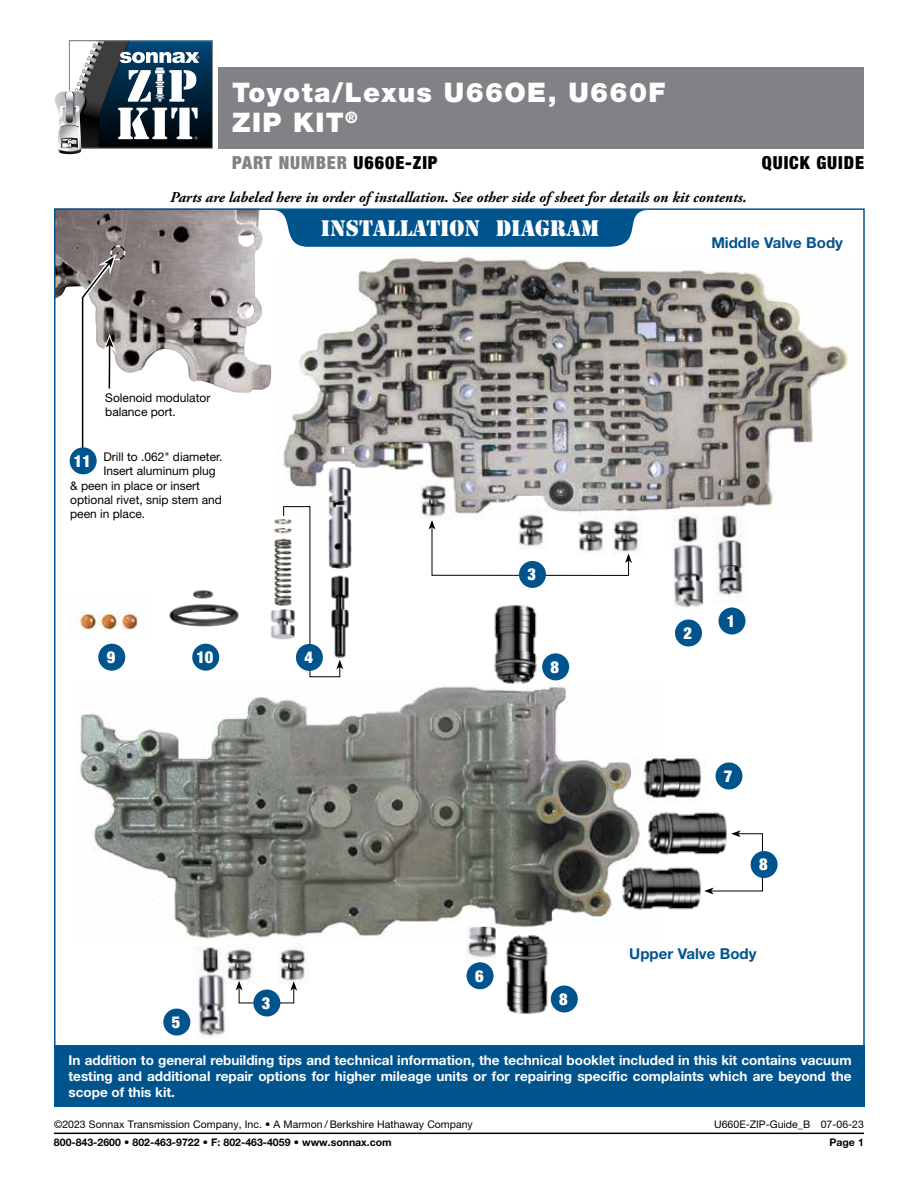
<style>
.page{position:relative;width:918px;height:1188px;background:#fff}
.page>*{position:absolute;margin:0;border:0;box-sizing:border-box;transform-origin:0 0}
.t1{font:900 27px/30px "Helvetica Neue LT Std";letter-spacing:.05em;color:#fff}
.t2{font:21px "Stencil Std";color:#fff}
.t3{font:900 condensed 18px "Helvetica Neue LT Std";letter-spacing:.05em;color:#808285}
.t4{font:900 condensed 18px "Helvetica Neue LT Std";letter-spacing:.05em;color:#000}
.t5{font:900 condensed 16.5px "Helvetica Neue LT Std";color:#fff}
.t6{font:italic 700 15px "Adobe Garamond Pro";color:#000}
.t7{font:700 15px "Helvetica Neue LT Std";color:#00548e}
.t8{font:700 13.5px/16.2px "Helvetica Neue LT Std";color:#fff;text-align:justify}
.t9{font:12px/14.4px "Helvetica Neue LT Std";color:#000}
.t10{font:10.5px "Helvetica Neue LT Std";color:#000}
.t11{font:700 10.5px "Helvetica Neue LT Std";color:#000}
.s1{color:#000}
.s2{font-weight:900;font-stretch:condensed;font-size:16.5px;color:#fff}
</style>
<div class="page">
<div style="left:219px;top:67px;width:645px;height:81px;background:#808285"></div>
<div style="left:718px;top:608px;width:27px;height:26px;background:#00548e;border-radius:50%"></div>
<div style="left:675px;top:620px;width:27px;height:26px;background:#00548e;border-radius:50%"></div>
<div style="left:163px;top:1009px;width:27px;height:27px;background:#00548e;border-radius:50%"></div>
<div style="left:467px;top:962px;width:27px;height:27px;background:#00548e;border-radius:50%"></div>
<div style="left:715px;top:762px;width:27px;height:27px;background:#00548e;border-radius:50%"></div>
<img style="left:77px;top:686px;width:572px;height:253px">
<img style="left:198px;top:947px;width:27px;height:91px">
<img style="left:226px;top:944px;width:27px;height:37px">
<img style="left:279px;top:944px;width:27px;height:37px">
<img style="left:504px;top:934px;width:46px;height:80px">
<img style="left:494px;top:605px;width:43px;height:79px">
<img style="left:621px;top:865px;width:80px;height:47px">
<img style="left:647px;top:811px;width:80px;height:46px">
<img style="left:639px;top:755px;width:65px;height:46px">
<img style="left:465px;top:926px;width:31px;height:32px">
<img style="left:283px;top:257px;width:565px;height:258px">
<img style="left:271px;top:519px;width:12px;height:121px">
<img style="left:325px;top:465px;width:29px;height:193px">
<img style="left:420px;top:479px;width:30px;height:38px">
<img style="left:517px;top:509px;width:31px;height:11px">
<img style="left:577px;top:514px;width:30px;height:2px">
<img style="left:612px;top:514px;width:31px;height:37px">
<svg style="left:283px;top:506px;width:60px;height:172px"></svg>
<img style="left:671px;top:514px;width:32px;height:94px">
<img style="left:711px;top:514px;width:36px;height:83px">
<svg style="left:429px;top:520px;width:203px;height:56px"></svg>
<div style="left:519px;top:561px;width:27px;height:27px;background:#00548e;border-radius:50%"></div>
<div style="left:296px;top:644px;width:27px;height:27px;background:#00548e;border-radius:50%"></div>
<div style="left:542px;top:653px;width:27px;height:27px;background:#00548e;border-radius:50%"></div>
<div style="left:551px;top:986px;width:27px;height:26px;background:#00548e;border-radius:50%"></div>
<svg style="left:704px;top:830px;width:59px;height:64px"></svg>
<svg style="left:290px;top:981px;width:7px;height:10px"></svg>
<svg style="left:236px;top:981px;width:7px;height:9px"></svg>
<div style="left:253px;top:989px;width:27px;height:27px;background:#00548e;border-radius:50%"></div>
<div style="left:751px;top:851px;width:27px;height:27px;background:#00548e;border-radius:50%"></div>
<img style="left:169px;top:590px;width:70px;height:37px">
<div style="left:192px;top:644px;width:27px;height:27px;background:#00548e;border-radius:50%"></div>
<img style="left:77px;top:612px;width:62px;height:18px">
<div style="left:98px;top:644px;width:27px;height:27px;background:#00548e;border-radius:50%"></div>
<img style="left:57px;top:211px;width:215px;height:182px">
<div style="left:70px;top:447px;width:27px;height:27px;background:#00548e;border-radius:50%"></div>
<svg style="left:78px;top:243px;width:48px;height:217px"></svg>
<hr style="left:54px;top:1133px;width:810px;height:1px;background:#000">
<svg style="left:54px;top:40px;width:159px;height:114px"></svg>
<svg style="left:274px;top:210px;width:372px;height:37px;background:#156297"></svg>
<div style="left:55px;top:1045px;width:810px;height:62px;background:#00548e"></div>
<h1 class="t1" style="left:232px;top:77px;width:435px">Toyota/Lexus U66OE, U660F<br>ZIP KIT<sup>®</sup></h1>
<h3 class="t3" style="left:232px;top:152px;width:207px">PART NUMBER <span class="s1">U660E-ZIP</span></h3>
<h3 class="t4" style="left:762px;top:152px;width:104px">QUICK GUIDE</h3>
<p class="t6" style="left:170px;top:189px;width:578px">Parts are labeled here in order of installation. See other side of sheet for details on kit contents.</p>
<h2 class="t2" style="left:321px;top:215px;width:280px">INSTALLATION DIAGRAM</h2>
<p class="t7" style="left:711px;top:234px;width:133px">Middle Valve Body</p>
<p class="t9" style="left:105px;top:390px;width:107px">Solenoid modulator balance port.</p>
<p class="t9" style="left:74px;top:449px;width:150px"><span class="s2">11</span> Drill to .062" diameter.</p>
<p class="t9" style="left:103px;top:464px;width:114px">Insert aluminum plug</p>
<p class="t9" style="left:70px;top:478px;width:131px">&amp; peen in place or insert</p>
<p class="t9" style="left:70px;top:492px;width:153px">optional rivet, snip stem and</p>
<p class="t9" style="left:70px;top:507px;width:77px">peen in place.</p>
<p class="t5" style="left:107px;top:647px;width:10px">9</p>
<p class="t5" style="left:196px;top:647px;width:19px">10</p>
<p class="t5" style="left:304px;top:647px;width:10px">4</p>
<p class="t5" style="left:527px;top:564px;width:10px">3</p>
<p class="t5" style="left:551px;top:657px;width:10px">8</p>
<p class="t5" style="left:172px;top:1012px;width:10px">5</p>
<p class="t5" style="left:475px;top:966px;width:10px">6</p>
<p class="t5" style="left:262px;top:993px;width:10px">3</p>
<p class="t5" style="left:559px;top:989px;width:10px">8</p>
<p class="t5" style="left:683px;top:623px;width:10px">2</p>
<p class="t5" style="left:727px;top:611px;width:10px">1</p>
<p class="t5" style="left:724px;top:766px;width:10px">7</p>
<p class="t5" style="left:759px;top:854px;width:10px">8</p>
<p class="t7" style="left:629px;top:945px;width:129px">Upper Valve Body</p>
<p class="t8" style="left:69px;top:1051px;width:784px">In addition to general rebuilding tips and technical information, the technical booklet included in this kit contains vacuum testing and additional repair options for higher mileage units or for repairing specific complaints which are beyond the scope of this kit.</p>
<p class="t10" style="left:54px;top:1118px;width:420px">©2023 Sonnax Transmission Company, Inc. • A Marmon / Berkshire Hathaway Company</p>
<p class="t10" style="left:714px;top:1118px;width:151px">U660E-ZIP-Guide_B 07-06-23</p>
<p class="t11" style="left:54px;top:1136px;width:339px">800-843-2600 • 802-463-9722 • F: 802-463-4059 • www.sonnax.com</p>
<p class="t11" style="left:829px;top:1136px;width:36px">Page 1</p>
</div>
